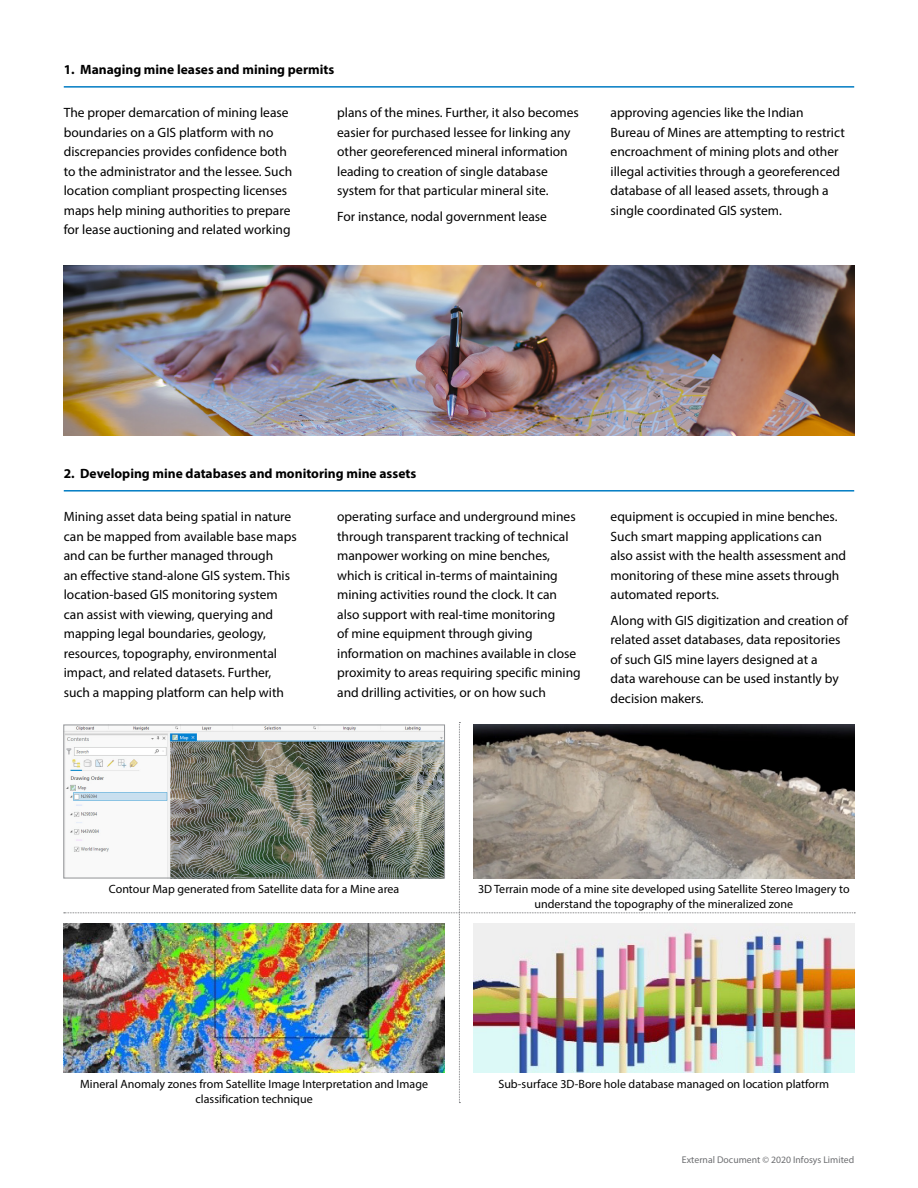
<style>
.page{position:relative;width:918px;height:1188px;background:#fff}
.page>*{position:absolute;margin:0;border:0;box-sizing:border-box;transform-origin:0 0}
.t1{font:13.5px/19.5px "Myriad Pro";color:#000}
.t2{font:700 13.5px "Myriad Pro";color:#000}
.t3{font:12px/15px "Myriad Pro";color:#000;text-align:center}
.t4{font:9.75px "Myriad Pro";color:#6d6e71}
</style>
<div class="page">
<svg style="left:64px;top:722px;width:791px;height:381px"></svg>
<hr style="left:64px;top:86px;width:790px;height:2px;background:#007cc3">
<hr style="left:64px;top:490px;width:790px;height:2px;background:#007cc3">
<img style="left:64px;top:266px;width:790px;height:170px">
<img style="left:66px;top:727px;width:377px;height:149px">
<div style="left:64px;top:725px;width:381px;height:153px;border:1px solid #939598"></div>
<img style="left:64px;top:923px;width:381px;height:149px">
<img style="left:473px;top:725px;width:381px;height:153px">
<img style="left:473px;top:923px;width:381px;height:149px">
<p class="t2" style="left:64px;top:61px;width:272px">1. Managing mine leases and mining permits</p>
<p class="t1" style="left:64px;top:103px;width:230px">The proper demarcation of mining lease boundaries on a GIS platform with no discrepancies provides confidence both to the administrator and the lessee. Such location compliant prospecting licenses maps help mining authorities to prepare for lease auctioning and related working</p>
<p class="t1" style="left:337px;top:103px;width:243px">plans of the mines. Further, it also becomes easier for purchased lessee for linking any other georeferenced mineral information leading to creation of single database system for that particular mineral site.</p>
<p class="t1" style="left:337px;top:207px;width:211px">For instance, nodal government lease</p>
<p class="t1" style="left:611px;top:103px;width:236px">approving agencies like the Indian Bureau of Mines are attempting to restrict encroachment of mining plots and other illegal activities through a georeferenced database of all leased assets, through a single coordinated GIS system.</p>
<p class="t2" style="left:64px;top:464px;width:354px">2. Developing mine databases and monitoring mine assets</p>
<p class="t1" style="left:64px;top:507px;width:234px">Mining asset data being spatial in nature can be mapped from available base maps and can be further managed through<br>an effective stand-alone GIS system. This location-based GIS monitoring system can assist with viewing, querying and mapping legal boundaries, geology, resources, topography, environmental impact, and related datasets. Further, such a mapping platform can help with</p>
<p class="t1" style="left:337px;top:507px;width:245px">operating surface and underground mines through transparent tracking of technical manpower working on mine benches, which is critical in-terms of maintaining mining activities round the clock. It can also support with real-time monitoring<br>of mine equipment through giving information on machines available in close proximity to areas requiring specific mining and drilling activities, or on how such</p>
<p class="t1" style="left:611px;top:507px;width:237px">equipment is occupied in mine benches.<br>Such smart mapping applications can also assist with the health assessment and monitoring of these mine assets through automated reports.</p>
<p class="t1" style="left:611px;top:610px;width:239px">Along with GIS digitization and creation of related asset databases, data repositories of such GIS mine layers designed at a<br>data warehouse can be used instantly by decision makers.</p>
<p class="t3" style="left:109px;top:882px;width:292px">Contour Map generated from Satellite data for a Mine area</p>
<p class="t3" style="left:478px;top:882px;width:373px">3D Terrain mode of a mine site developed using Satellite Stereo Imagery to understand the topography of the mineralized zone</p>
<p class="t3" style="left:80px;top:1076px;width:349px">Mineral Anomaly zones from Satellite Image Interpretation and Image classification technique</p>
<p class="t3" style="left:498px;top:1076px;width:332px">Sub-surface 3D-Bore hole database managed on location platform</p>
<p class="t4" style="left:682px;top:1154px;width:174px">External Document © 2020 Infosys Limited</p>
</div>
